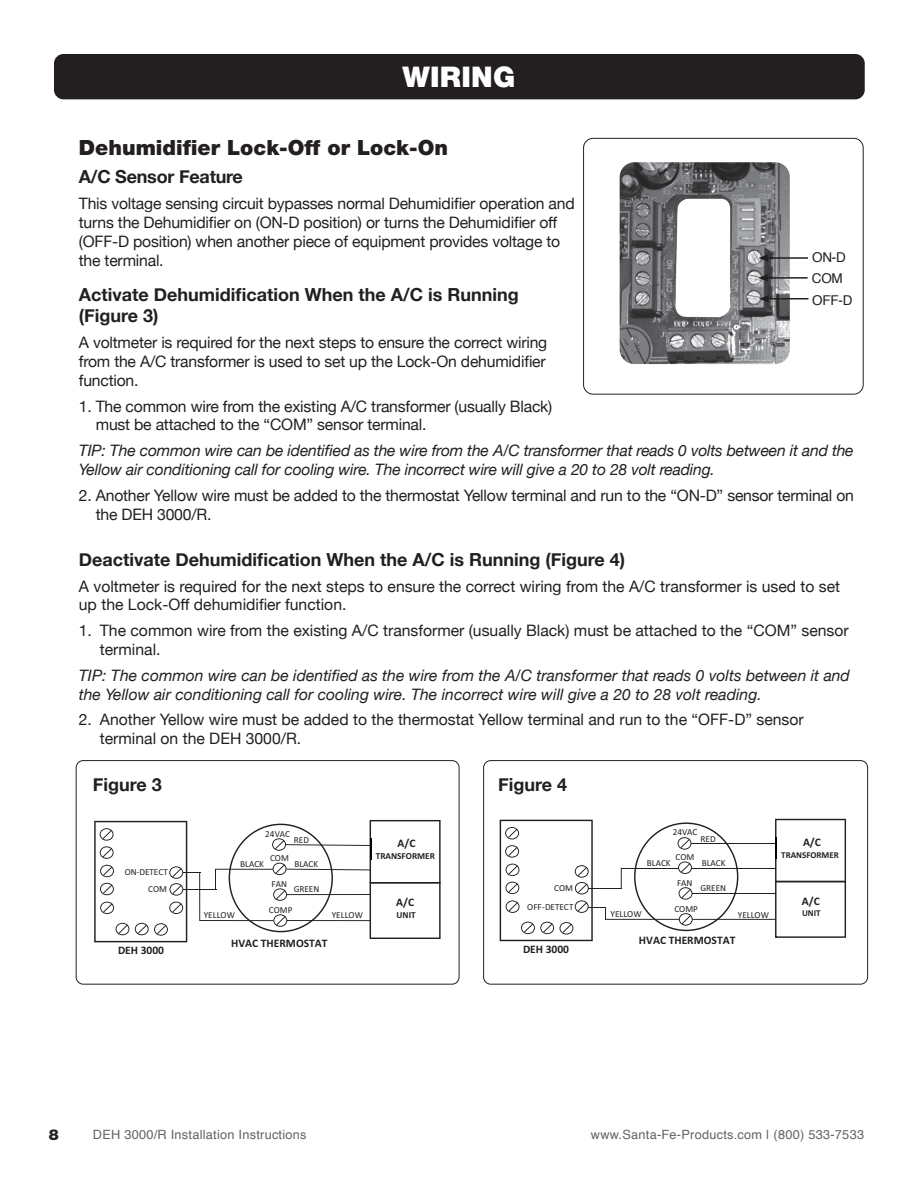
<style>
.page{position:relative;width:918px;height:1188px;background:#fff}
.page>*{position:absolute;margin:0;border:0;box-sizing:border-box;transform-origin:0 0}
.t1{font:900 28.5px "Helvetica Neue";letter-spacing:.01em;color:#fff}
.sub_head{font:900 21px "Helvetica Neue";color:#231f20}
.Paragraph_Style_1{font:700 18px/21.6px "Helvetica Neue";color:#231f20}
.sub_head-2{font:700 18px "Helvetica Neue";color:#231f20}
.Paragraph_Style_1-2{font:15.75px/18.9px "Helvetica Neue";letter-spacing:-.015em;color:#231f20}
.Paragraph_Style_1-3{font:italic 15.75px/18.9px "Helvetica Neue";letter-spacing:-.015em;color:#231f20}
.t2{font:900 15px "Helvetica Neue";color:#231f20}
.body{font:13.5px "Helvetica";letter-spacing:-.02em;color:#231f20}
.t3{font:12.75px "Helvetica";letter-spacing:.02em;color:#636366}
.t4{font:700 11.55px "Calibri";color:#231f20}
.t5{font:9.15px/17.9px "Calibri";color:#231f20;text-align:right}
.t6{font:700 9.15px "Calibri";color:#231f20}
.t7{font:700 9px "Calibri";color:#231f20}
</style>
<div class="page">
<div style="left:54px;top:54px;width:811px;height:45px;background:#231f20;border-radius:9px"></div>
<div style="left:583px;top:138px;width:281px;height:257px;border:1px solid #231f20;border-radius:9px"></div>
<img style="left:620px;top:162px;width:170px;height:202px">
<hr style="left:766px;top:257px;width:42px;height:2px;background:#231f20">
<svg style="left:758px;top:254px;width:11px;height:8px"></svg>
<hr style="left:766px;top:277px;width:42px;height:2px;background:#231f20">
<svg style="left:758px;top:274px;width:10px;height:8px"></svg>
<hr style="left:767px;top:298px;width:41px;height:1px;background:#231f20">
<svg style="left:759px;top:295px;width:10px;height:8px"></svg>
<div style="left:76px;top:760px;width:383px;height:225px;border:1px solid #231f20;border-radius:7px"></div>
<hr style="left:183px;top:889px;width:33px;height:1px;background:#231f20">
<svg style="left:215px;top:870px;width:1px;height:19px"></svg>
<hr style="left:215px;top:869px;width:58px;height:1px;background:#231f20">
<svg style="left:94px;top:821px;width:106px;height:121px"></svg>
<hr style="left:200px;top:920px;width:73px;height:1px;background:#231f20">
<hr style="left:199px;top:873px;width:1px;height:48px;background:#231f20">
<svg style="left:229px;top:820px;width:212px;height:119px"></svg>
<div style="left:483px;top:760px;width:385px;height:225px;border:1px solid #231f20;border-radius:7px"></div>
<hr style="left:588px;top:888px;width:34px;height:1px;background:#231f20">
<svg style="left:621px;top:869px;width:1px;height:19px"></svg>
<hr style="left:621px;top:868px;width:57px;height:1px;background:#231f20">
<hr style="left:691px;top:843px;width:85px;height:1px;background:#231f20">
<hr style="left:692px;top:893px;width:83px;height:1px;background:#231f20">
<hr style="left:605px;top:919px;width:74px;height:1px;background:#231f20">
<svg style="left:500px;top:820px;width:106px;height:121px"></svg>
<hr style="left:692px;top:919px;width:83px;height:1px;background:#231f20">
<svg style="left:775px;top:819px;width:71px;height:119px"></svg>
<svg style="left:634px;top:822px;width:104px;height:109px"></svg>
<hr style="left:692px;top:868px;width:84px;height:1px;background:#231f20">
<p class="t1" style="left:402px;top:59px;width:114px">WIRING</p>
<p class="sub_head" style="left:79px;top:135px;width:371px">Dehumidifier Lock-Off or Lock-On</p>
<p class="Paragraph_Style_1" style="left:79px;top:167px;width:166px">A/C Sensor Feature</p>
<p class="Paragraph_Style_1-2" style="left:79px;top:195px;width:497px">This voltage sensing circuit bypasses normal Dehumidifier operation and turns the Dehumidifier on (ON-D position) or turns the Dehumidifier off (OFF-D position) when another piece of equipment provides voltage to the terminal.</p>
<p class="Paragraph_Style_1" style="left:79px;top:284px;width:441px">Activate Dehumidification When the A/C is Running (Figure 3)</p>
<p class="Paragraph_Style_1-2" style="left:79px;top:334px;width:470px;text-align:justify">A voltmeter is required for the next steps to ensure the correct wiring from the A/C transformer is used to set up the Lock-On dehumidifier function.</p>
<p class="Paragraph_Style_1-2" style="left:96px;top:397px;width:458px;text-indent:-17px">1. The common wire from the existing A/C transformer (usually Black) must be attached to the “COM” sensor terminal.</p>
<p class="Paragraph_Style_1-3" style="left:79px;top:442px;width:776px">TIP: The common wire can be identified as the wire from the A/C transformer that reads 0 volts between it and the<br>Yellow air conditioning call for cooling wire. The incorrect wire will give a 20 to 28 volt reading.</p>
<p class="Paragraph_Style_1-2" style="left:96px;top:487px;width:760px;text-indent:-17px">2. Another Yellow wire must be added to the thermostat Yellow terminal and run to the “ON-D” sensor terminal on the DEH 3000/R.</p>
<p class="body" style="left:812px;top:247px;width:35px">ON-D</p>
<p class="body" style="left:812px;top:268px;width:32px">COM</p>
<p class="body" style="left:812px;top:289px;width:42px">OFF-D</p>
<p class="Paragraph_Style_1" style="left:79px;top:549px;width:548px">Deactivate Dehumidification When the A/C is Running (Figure 4)</p>
<p class="Paragraph_Style_1-2" style="left:79px;top:577px;width:763px">A voltmeter is required for the next steps to ensure the correct wiring from the A/C transformer is used to set up the Lock-Off dehumidifier function.</p>
<p class="Paragraph_Style_1-2" style="left:100px;top:622px;width:750px;text-indent:-21px">1. The common wire from the existing A/C transformer (usually Black) must be attached to the “COM” sensor terminal.</p>
<p class="Paragraph_Style_1-3" style="left:79px;top:666px;width:773px">TIP: The common wire can be identified as the wire from the A/C transformer that reads 0 volts between it and the Yellow air conditioning call for cooling wire. The incorrect wire will give a 20 to 28 volt reading.</p>
<p class="Paragraph_Style_1-2" style="left:100px;top:711px;width:705px;text-indent:-21px">2. Another Yellow wire must be added to the thermostat Yellow terminal and run to the “OFF-D” sensor terminal on the DEH 3000/R.</p>
<p class="sub_head-2" style="left:93px;top:771px;width:71px">Figure 3</p>
<p class="sub_head-2" style="left:498px;top:771px;width:71px">Figure 4</p>
<p class="t5" style="left:125px;top:863px;width:45px">ON-DETECT<br>COM</p>
<p class="t4" style="left:118px;top:943px;width:48px">DEH 3000</p>
<p class="t5" style="left:265px;top:825px;width:26px">24VAC</p>
<p class="t5" style="left:294px;top:831px;width:17px">RED</p>
<p class="t4" style="left:398px;top:836px;width:20px">A/C</p>
<p class="t5" style="left:270px;top:849px;width:20px">COM</p>
<p class="t6" style="left:376px;top:850px;width:61px">TRANSFORMER</p>
<p class="t5" style="left:294px;top:855px;width:25px">BLACK</p>
<p class="t5" style="left:240px;top:855px;width:25px">BLACK</p>
<p class="t5" style="left:272px;top:875px;width:17px">FAN</p>
<p class="t5" style="left:294px;top:880px;width:27px">GREEN</p>
<p class="t5" style="left:269px;top:901px;width:25px">COMP</p>
<p class="t5" style="left:204px;top:906px;width:33px">YELLOW</p>
<p class="t5" style="left:332px;top:906px;width:33px">YELLOW</p>
<p class="t4" style="left:231px;top:936px;width:98px">HVAC THERMOSTAT</p>
<p class="t4" style="left:396px;top:895px;width:20px">A/C</p>
<p class="t6" style="left:397px;top:909px;width:21px">UNIT</p>
<p class="t5" style="left:554px;top:879px;width:20px">COM</p>
<p class="t5" style="left:527px;top:898px;width:48px">OFF-DETECT</p>
<p class="t4" style="left:523px;top:942px;width:48px">DEH 3000</p>
<p class="t5" style="left:673px;top:824px;width:26px">24VAC</p>
<p class="t5" style="left:701px;top:830px;width:17px">RED</p>
<p class="t4" style="left:803px;top:835px;width:20px">A/C</p>
<p class="t5" style="left:675px;top:848px;width:20px">COM</p>
<p class="t7" style="left:781px;top:849px;width:59px">TRANSFORMER</p>
<p class="t5" style="left:702px;top:854px;width:25px">BLACK</p>
<p class="t5" style="left:647px;top:854px;width:25px">BLACK</p>
<p class="t5" style="left:677px;top:874px;width:17px">FAN</p>
<p class="t5" style="left:700px;top:879px;width:27px">GREEN</p>
<p class="t5" style="left:674px;top:900px;width:25px">COMP</p>
<p class="t5" style="left:611px;top:905px;width:33px">YELLOW</p>
<p class="t5" style="left:738px;top:906px;width:33px">YELLOW</p>
<p class="t4" style="left:639px;top:933px;width:98px">HVAC THERMOSTAT</p>
<p class="t4" style="left:802px;top:893px;width:20px">A/C</p>
<p class="t7" style="left:802px;top:908px;width:20px">UNIT</p>
<p class="t2" style="left:49px;top:1125px;width:12px">8</p>
<p class="t3" style="left:93px;top:1125px;width:215px">DEH 3000/R Installation Instructions</p>
<p class="t3" style="left:591px;top:1125px;width:275px">www.Santa-Fe-Products.com | (800) 533-7533</p>
</div>
